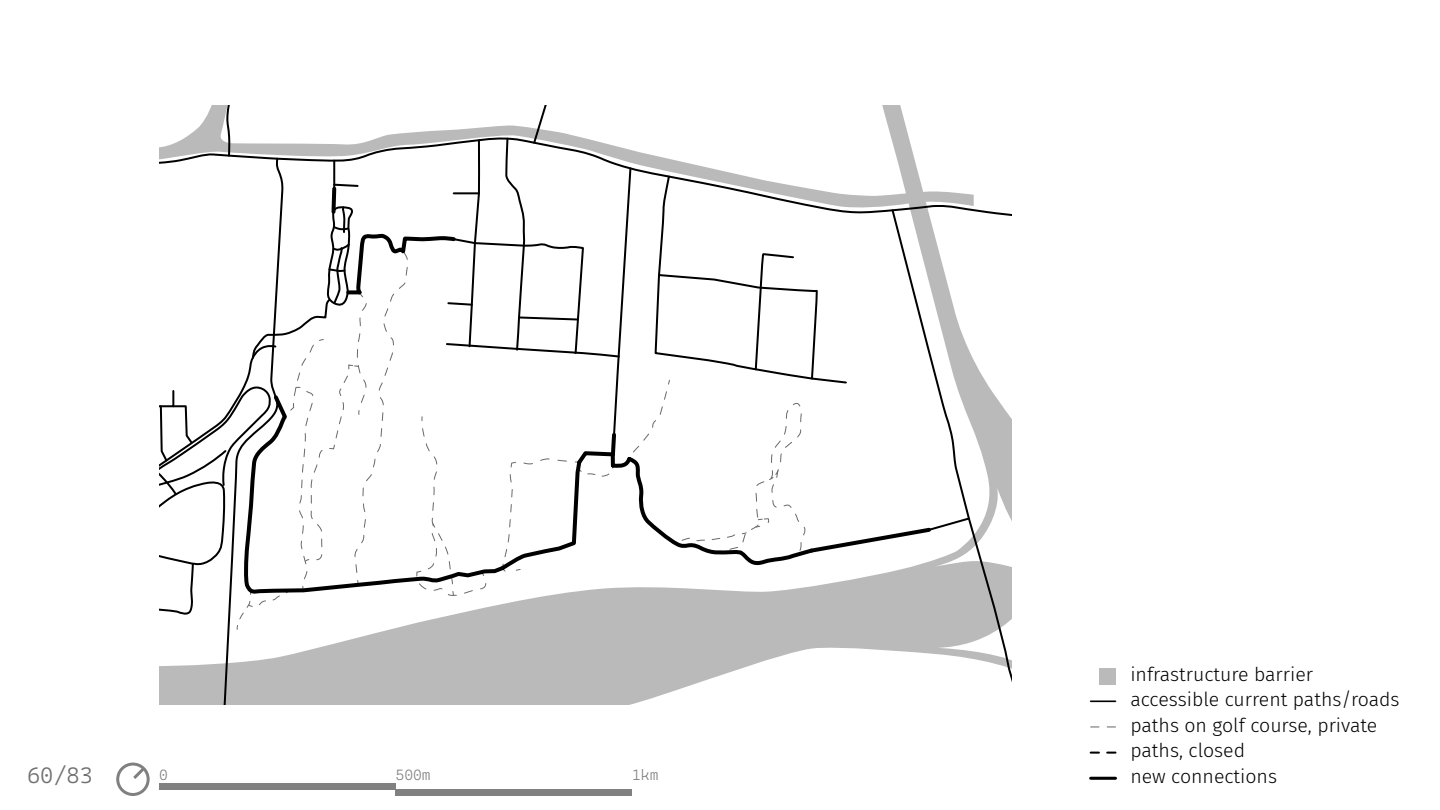
<style>
.page{position:relative;width:1440px;height:810px;background:#fff}
.page>*{position:absolute;margin:0;border:0;box-sizing:border-box;transform-origin:0 0}
.t1{font:22.5px "Cascadia Mono";color:#706f71}
.t2{font:300 19.5px/25.5px "Fira Sans";color:#000101}
.t3{font:15px "Cascadia Mono";color:#808080}
</style>
<div class="page">
<svg style="left:971px;top:208px;width:41px;height:474px"></svg>
<svg style="left:159px;top:105px;width:812px;height:600px"></svg>
<div style="left:159px;top:783px;width:237px;height:7px;background:#808080"></div>
<div style="left:396px;top:790px;width:236px;height:6px;background:#808080"></div>
<div style="left:116px;top:763px;width:34px;height:33px;border:3px solid #808080;border-radius:50%"></div>
<svg style="left:130px;top:765px;width:18px;height:17px"></svg>
<div style="left:1099px;top:668px;width:17px;height:17px;background:#bbbaba"></div>
<hr style="left:1091px;top:700px;width:25px;height:2px;background:#000">
<svg style="left:1091px;top:726px;width:25px;height:1px"></svg>
<svg style="left:1091px;top:752px;width:25px;height:2px"></svg>
<hr style="left:1091px;top:777px;width:25px;height:3px;background:#000">
<p class="t2" style="left:1130px;top:661px;width:271px">infrastructure barrier accessible current paths/roads paths on golf course, private paths, closed</p>
<p class="t1" style="left:27px;top:758px;width:67px">60/83</p>
<p class="t2" style="left:1130px;top:763px;width:148px">new connections</p>
<p class="t3" style="left:159px;top:763px;width:10px">0</p>
<p class="t3" style="left:396px;top:763px;width:37px">500m</p>
<p class="t3" style="left:632px;top:763px;width:28px">1km</p>
</div>
